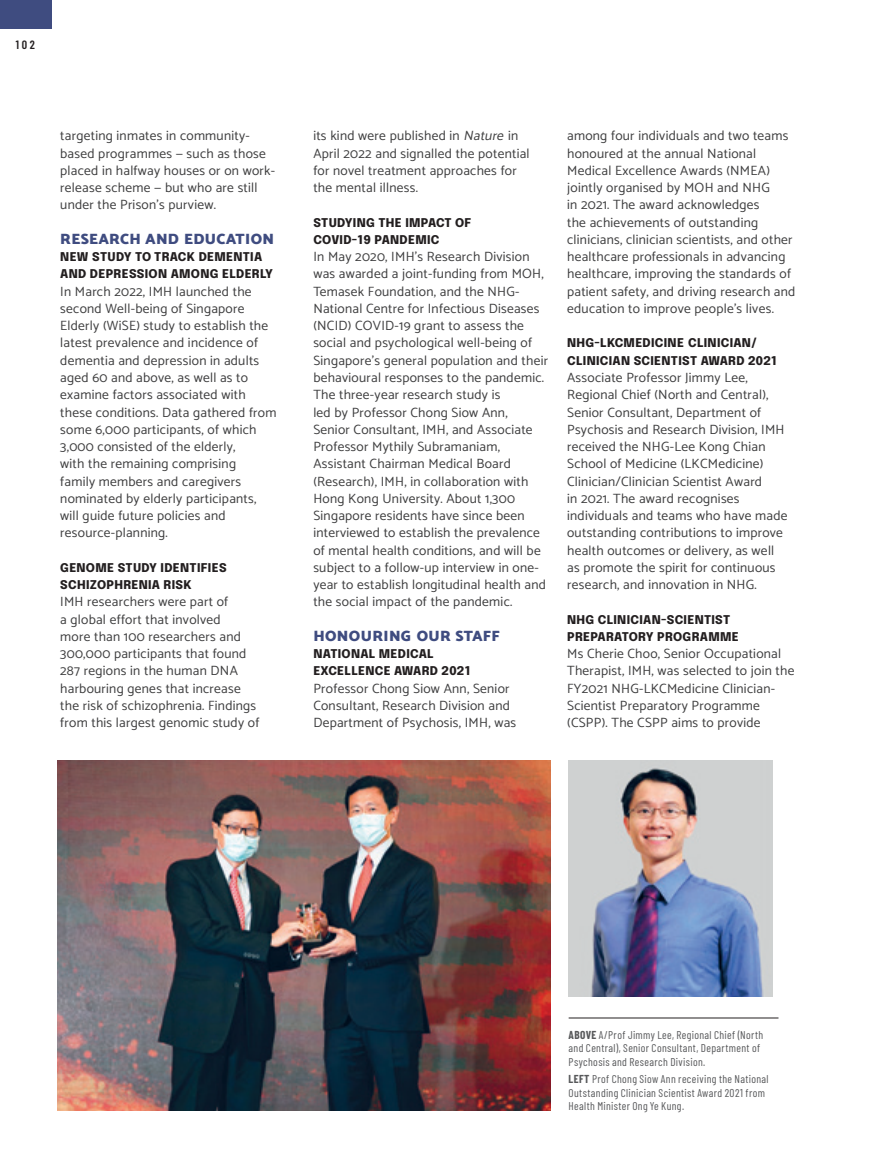
<style>
.page{position:relative;width:872px;height:1170px;background:#fff}
.page>*{position:absolute;margin:0;border:0;box-sizing:border-box;transform-origin:0 0}
.t1{font:900 15px "Catamaran";letter-spacing:.025em;color:#3f4c80}
.t2{font:13.5px/17.2px "Catamaran";letter-spacing:.02em;color:#3e3e3f}
.t3{font:800 12px/17.2px "Epilogue";letter-spacing:.025em;color:#231f20}
.t4{font:600 12px "Barlow Condensed";color:#231f20}
.t5{font:11.25px/13.5px "Barlow Condensed";letter-spacing:.03em;color:#57585a}
.s1{font-style:italic}
.s2{font-weight:700}
</style>
<div class="page">
<div style="left:0;top:0;width:51px;height:28px;background:#3f4c80"></div>
<img style="left:58px;top:760px;width:492px;height:350px">
<img style="left:568px;top:760px;width:204px;height:236px">
<hr style="left:568px;top:1017px;width:210px;height:1px;background:#231f20">
<p class="t4" style="left:16px;top:36px;width:21px">102</p>
<p class="t2" style="left:60px;top:127px;width:216px">targeting inmates in community&shy;based programmes — such as those placed in halfway houses or on work&shy;release scheme — but who are still under the Prison’s purview.</p>
<p class="t1" style="left:60px;top:227px;width:215px">RESEARCH AND EDUCATION</p>
<p class="t3" style="left:60px;top:247px;width:214px">NEW STUDY TO TRACK DEMENTIA<br>AND DEPRESSION AMONG ELDERLY</p>
<p class="t2" style="left:60px;top:282px;width:218px">In March 2022, IMH launched the second Well-being of Singapore<br>Elderly (WiSE) study to establish the latest prevalence and incidence of dementia and depression in adults aged 60 and above, as well as to examine factors associated with these conditions. Data gathered from some 6,000 participants, of which<br>3,000 consisted of the elderly,<br>with the remaining comprising<br>family members and caregivers nominated by elderly participants, will guide future policies and resource-planning.</p>
<p class="t3" style="left:60px;top:558px;width:168px">GENOME STUDY IDENTIFIES<br>SCHIZOPHRENIA RISK</p>
<p class="t2" style="left:60px;top:592px;width:201px">IMH researchers were part of<br>a global effort that involved<br>more than 100 researchers and<br>300,000 participants that found<br>287 regions in the human DNA harbouring genes that increase the risk of schizophrenia. Findings from this largest genomic study of</p>
<p class="t2" style="left:313px;top:127px;width:218px">its kind were published in <span class="s1">Nature</span> in<br>April 2022 and signalled the potential for novel treatment approaches for the mental illness.</p>
<p class="t3" style="left:313px;top:213px;width:159px">STUDYING THE IMPACT OF<br>COVID-19 PANDEMIC</p>
<p class="t2" style="left:313px;top:247px;width:236px">In May 2020, IMH’s Research Division was awarded a joint-funding from MOH, Temasek Foundation, and the NHG-National Centre for Infectious Diseases (NCID) COVID-19 grant to assess the social and psychological well-being of Singapore’s general population and their behavioural responses to the pandemic.<br>The three-year research study is<br>led by Professor Chong Siow Ann,<br>Senior Consultant, IMH, and Associate Professor Mythily Subramaniam, Assistant Chairman Medical Board (Research), IMH, in collaboration with Hong Kong University. About 1,300<br>Singapore residents have since been interviewed to establish the prevalence of mental health conditions, and will be subject to a follow-up interview in one&shy;year to establish longitudinal health and the social impact of the pandemic.</p>
<p class="t1" style="left:313px;top:624px;width:188px">HONOURING OUR STAFF</p>
<p class="t3" style="left:313px;top:644px;width:158px">NATIONAL MEDICAL<br>EXCELLENCE AWARD 2021</p>
<p class="t2" style="left:313px;top:679px;width:204px">Professor Chong Siow Ann, Senior<br>Consultant, Research Division and<br>Department of Psychosis, IMH, was</p>
<p class="t2" style="left:567px;top:127px;width:230px">among four individuals and two teams honoured at the annual National Medical Excellence Awards (NMEA) jointly organised by MOH and NHG<br>in 2021. The award acknowledges<br>the achievements of outstanding clinicians, clinician scientists, and other healthcare professionals in advancing healthcare, improving the standards of patient safety, and driving research and education to improve people’s lives.</p>
<p class="t3" style="left:567px;top:334px;width:211px">NHG-LKCMEDICINE CLINICIAN/<br>CLINICIAN SCIENTIST AWARD 2021</p>
<p class="t2" style="left:567px;top:368px;width:222px">Associate Professor Jimmy Lee, Regional Chief (North and Central), Senior Consultant, Department of Psychosis and Research Division, IMH received the NHG-Lee Kong Chian School of Medicine (LKCMedicine)<br>Clinician/Clinician Scientist Award<br>in 2021. The award recognises individuals and teams who have made outstanding contributions to improve health outcomes or delivery, as well as promote the spirit for continuous research, and innovation in NHG.</p>
<p class="t3" style="left:567px;top:610px;width:173px">NHG CLINICIAN-SCIENTIST<br>PREPARATORY PROGRAMME</p>
<p class="t2" style="left:567px;top:644px;width:229px">Ms Cherie Choo, Senior Occupational Therapist, IMH, was selected to join the FY2021 NHG-LKCMedicine Clinician-Scientist Preparatory Programme (CSPP). The CSPP aims to provide</p>
<p class="t5" style="left:568px;top:1026px;width:196px"><span class="s2">ABOVE</span> A/Prof Jimmy Lee, Regional Chief (North and Central), Senior Consultant, Department of<br>Psychosis and Research Division.</p>
<p class="t5" style="left:568px;top:1071px;width:201px"><span class="s2">LEFT</span> Prof Chong Siow Ann receiving the National<br>Outstanding Clinician Scientist Award 2021 from<br>Health Minister Ong Ye Kung.</p>
</div>
